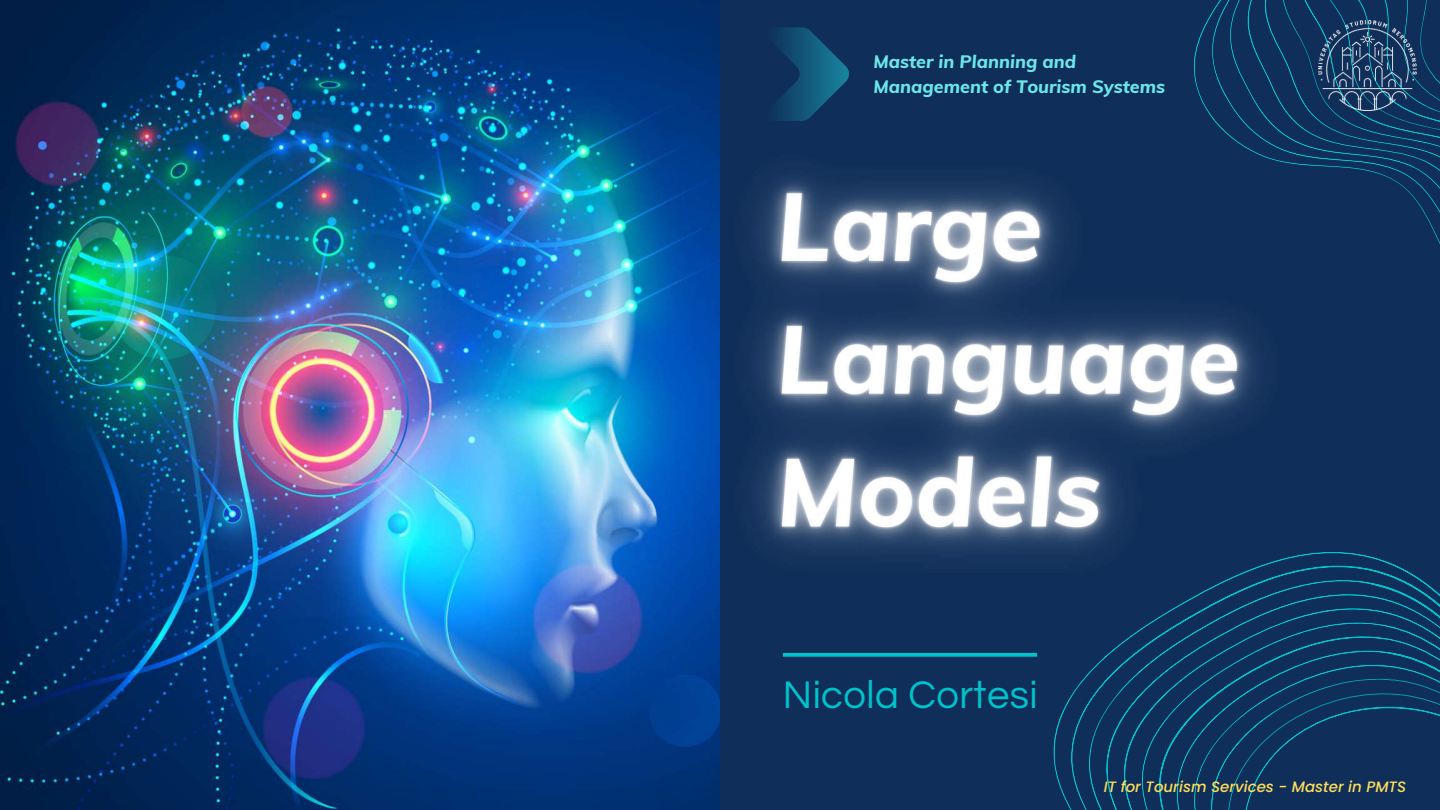
<style>
.page{position:relative;width:1440px;height:810px;background:#0f2e59}
.page>*{position:absolute;margin:0;border:0;box-sizing:border-box;transform-origin:0 0}
.t1{font:40px "Questrial";letter-spacing:.01em;color:#00c2cb}
.t2{font:italic 800 18px/24.8px "Muli";color:#6ce5e8}
.t3{font:italic 500 15px "Poppins";color:#ffde59}
</style>
<div class="page">
<svg style="left:1037px;top:552px;width:403px;height:258px"></svg>
<img style="left:0;top:0;width:720px;height:810px">
<svg style="left:783px;top:653px;width:254px;height:4px"></svg>
<svg style="left:777px;top:27px;width:69px;height:39px"></svg>
<svg style="left:1193px;top:0;width:247px;height:244px"></svg>
<img style="left:1318px;top:21px;width:110px;height:90px">
<img style="left:678px;top:66px;width:661px;height:584px">
<p class="t2" style="left:873px;top:49px;width:293px">Master in Planning and<br>Management of Tourism Systems</p>
<h1 class="t1" style="left:783px;top:675px;width:256px">Nicola Cortesi</h1>
<p class="t3" style="left:1104px;top:777px;width:304px">IT for Tourism Services - Master in PMTS</p>
</div>
